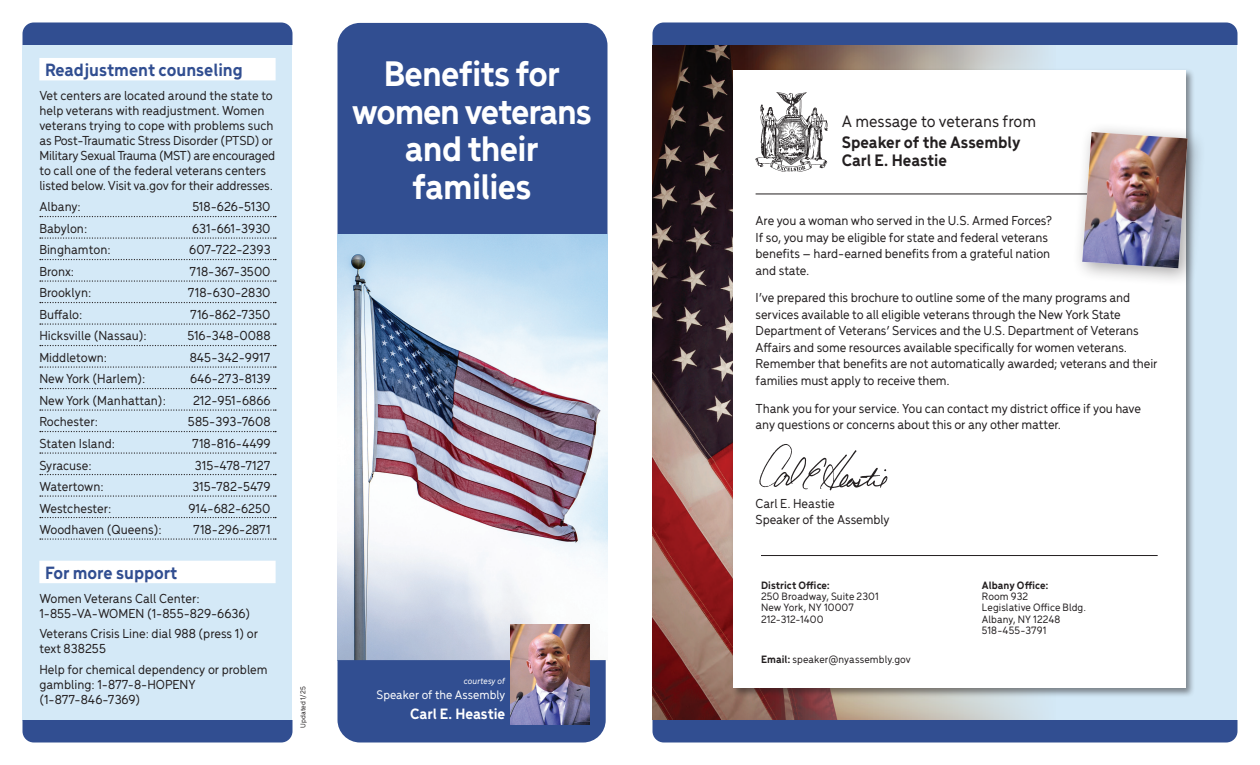
<style>
.page{position:relative;width:1260px;height:765px;background:#fff}
.page>*{position:absolute;margin:0;border:0;box-sizing:border-box;transform-origin:0 0}
.t1{font:700 37.5px/37.5px "Menca";letter-spacing:-.02em;color:#fff;text-align:center}
.t2{font:700 18.75px "Menca";color:#314e91}
.t3{font:700 17.5px/17.5px "Menca";color:#231f20}
.t4{font:500 17.5px "Menca";color:#231f20}
.t5{font:700 15.88px "Menca";color:#fff}
.t6{font:500 13.75px/15px "Menca";letter-spacing:-.005em;color:#231f20}
.t7{font:500 13px "Menca";color:#fff}
.t8{font:500 11.25px/11.2px "Menca";letter-spacing:.005em;color:#231f20}
.t9{font:700 11.25px "Menca";letter-spacing:.005em;color:#231f20}
.t10{font:italic 500 9.25px "Menca";color:#fff}
.t11{font:500 7.5px "Menca";color:#231f20}
.s1{font-weight:700}
</style>
<div class="page">
<div style="left:652px;top:45px;width:586px;height:675px;background:#d4e9f7"></div>
<img style="left:652px;top:45px;width:390px;height:675px">
<div style="left:731px;top:68px;width:464px;height:630px;background:#231f20;opacity:.5"></div>
<div style="left:733px;top:70px;width:453px;height:618px;background:#fff"></div>
<div style="left:652px;top:22px;width:586px;height:23px;background:#314e91"></div>
<div style="left:652px;top:720px;width:586px;height:22px;background:#314e91"></div>
<div style="left:22px;top:45px;width:270px;height:676px;background:#d4e9f7"></div>
<div style="left:39px;top:58px;width:237px;height:22px;background:#fff"></div>
<svg style="left:40px;top:216px;width:236px;height:1px"></svg>
<svg style="left:40px;top:237px;width:236px;height:2px"></svg>
<svg style="left:40px;top:259px;width:236px;height:1px"></svg>
<svg style="left:40px;top:280px;width:236px;height:2px"></svg>
<svg style="left:40px;top:302px;width:236px;height:1px"></svg>
<svg style="left:40px;top:323px;width:236px;height:2px"></svg>
<svg style="left:40px;top:345px;width:236px;height:1px"></svg>
<svg style="left:40px;top:366px;width:236px;height:2px"></svg>
<svg style="left:40px;top:388px;width:236px;height:1px"></svg>
<svg style="left:40px;top:409px;width:236px;height:2px"></svg>
<svg style="left:40px;top:431px;width:236px;height:1px"></svg>
<svg style="left:40px;top:452px;width:236px;height:2px"></svg>
<svg style="left:40px;top:474px;width:236px;height:1px"></svg>
<svg style="left:40px;top:495px;width:236px;height:2px"></svg>
<svg style="left:40px;top:517px;width:236px;height:1px"></svg>
<svg style="left:40px;top:538px;width:236px;height:2px"></svg>
<div style="left:39px;top:561px;width:237px;height:22px;background:#fff"></div>
<div style="left:22px;top:22px;width:270px;height:23px;background:#314e91"></div>
<div style="left:22px;top:720px;width:270px;height:22px;background:#314e91"></div>
<img style="left:338px;top:234px;width:270px;height:426px">
<hr style="left:761px;top:555px;width:397px;height:1px;background:#231f20">
<div style="left:338px;top:660px;width:268px;height:83px;background:#314e91"></div>
<div style="left:338px;top:23px;width:270px;height:211px;background:#314e91"></div>
<img style="left:756px;top:92px;width:72px;height:80px">
<hr style="left:756px;top:194px;width:396px;height:1px;background:#231f20">
<img style="left:511px;top:624px;width:79px;height:100px">
<div style="left:1072px;top:122px;width:135px;height:165px;background:#231f20;opacity:.4"></div>
<img style="left:1082px;top:132px;width:106px;height:136px">
<img style="left:759px;top:444px;width:129px;height:47px">
<h2 class="t2" style="left:45px;top:57px;width:199px">Readjustment counseling</h2>
<p class="t6" style="left:39px;top:87px;width:237px">Vet centers are located around the state to help veterans with readjustment. Women veterans trying to cope with problems such as Post-Traumatic Stress Disorder (PTSD) or Military Sexual Trauma (MST) are encouraged to call one of the federal veterans centers listed below. Visit va.gov for their addresses.</p>
<p class="t6" style="left:39px;top:199px;width:43px">Albany:</p>
<p class="t6" style="left:192px;top:199px;width:80px">518-626-5130</p>
<p class="t6" style="left:39px;top:220px;width:49px">Babylon:</p>
<p class="t6" style="left:192px;top:220px;width:80px">631-661-3930</p>
<p class="t6" style="left:39px;top:242px;width:73px">Binghamton:</p>
<p class="t6" style="left:189px;top:242px;width:83px">607-722-2393</p>
<p class="t6" style="left:39px;top:263px;width:36px">Bronx:</p>
<p class="t6" style="left:190px;top:263px;width:82px">718-367-3500</p>
<p class="t6" style="left:39px;top:285px;width:53px">Brooklyn:</p>
<p class="t6" style="left:188px;top:285px;width:84px">718-630-2830</p>
<p class="t6" style="left:39px;top:306px;width:45px">Buffalo:</p>
<p class="t6" style="left:190px;top:306px;width:82px">716-862-7350</p>
<p class="t6" style="left:39px;top:328px;width:109px">Hicksville (Nassau):</p>
<p class="t6" style="left:187px;top:328px;width:85px">516-348-0088</p>
<p class="t6" style="left:39px;top:349px;width:69px">Middletown:</p>
<p class="t6" style="left:190px;top:349px;width:82px">845-342-9917</p>
<p class="t6" style="left:39px;top:371px;width:108px">New York (Harlem):</p>
<p class="t6" style="left:190px;top:371px;width:82px">646-273-8139</p>
<p class="t6" style="left:39px;top:392px;width:128px">New York (Manhattan):</p>
<p class="t6" style="left:193px;top:392px;width:79px">212-951-6866</p>
<p class="t6" style="left:39px;top:414px;width:60px">Rochester:</p>
<p class="t6" style="left:188px;top:414px;width:84px">585-393-7608</p>
<p class="t6" style="left:39px;top:435px;width:77px">Staten Island:</p>
<p class="t6" style="left:192px;top:435px;width:80px">718-816-4499</p>
<p class="t6" style="left:39px;top:457px;width:54px">Syracuse:</p>
<p class="t6" style="left:195px;top:457px;width:77px">315-478-7127</p>
<p class="t6" style="left:39px;top:478px;width:66px">Watertown:</p>
<p class="t6" style="left:192px;top:478px;width:80px">315-782-5479</p>
<p class="t6" style="left:39px;top:500px;width:74px">Westchester:</p>
<p class="t6" style="left:188px;top:500px;width:84px">914-682-6250</p>
<p class="t6" style="left:39px;top:521px;width:124px">Woodhaven (Queens):</p>
<p class="t6" style="left:193px;top:521px;width:79px">718-296-2871</p>
<h2 class="t2" style="left:45px;top:560px;width:134px">For more support</h2>
<p class="t6" style="left:39px;top:590px;width:213px">Women Veterans Call Center:<br>1-855-VA-WOMEN (1-855-829-6636)</p>
<p class="t6" style="left:39px;top:625px;width:220px">Veterans Crisis Line: dial 988 (press 1) or text 838255</p>
<p class="t6" style="left:39px;top:661px;width:230px">Help for chemical dependency or problem gambling: 1-877-8-HOPENY (1-877-846-7369)</p>
<p class="t11" style="left:298px;top:728px;width:43px;rotate:-90deg">Updated 1/25</p>
<h1 class="t1" style="left:352px;top:53px;width:242px">Benefits for women veterans and their families</h1>
<p class="t10" style="left:464px;top:674px;width:43px">courtesy of</p>
<p class="t7" style="left:377px;top:686px;width:130px">Speaker of the Assembly</p>
<p class="t5" style="left:410px;top:703px;width:97px">Carl E. Heastie</p>
<p class="t4" style="left:842px;top:109px;width:196px">A message to veterans from</p>
<p class="t3" style="left:842px;top:133px;width:180px">Speaker of the Assembly<br>Carl E. Heastie</p>
<p class="t6" style="left:756px;top:212px;width:298px;line-height:16.5px">Are you a woman who served in the U.S. Armed Forces?<br>If so, you may be eligible for state and federal veterans benefits – hard-earned benefits from a grateful nation and state.</p>
<p class="t6" style="left:756px;top:289px;width:403px;line-height:16.5px">I’ve prepared this brochure to outline some of the many programs and services available to all eligible veterans through the New York State Department of Veterans’ Services and the U.S. Department of Veterans Affairs and some resources available specifically for women veterans.<br>Remember that benefits are not automatically awarded; veterans and their families must apply to receive them.</p>
<p class="t6" style="left:756px;top:399px;width:387px;line-height:16.5px">Thank you for your service. You can contact my district office if you have any questions or concerns about this or any other matter.</p>
<p class="t6" style="left:756px;top:494px;width:135px;line-height:16.5px">Carl E. Heastie<br>Speaker of the Assembly</p>
<p class="t9" style="left:761px;top:577px;width:71px">District Office:</p>
<p class="t8" style="left:761px;top:590px;width:119px">250 Broadway, Suite 2301<br>New York, NY 10007<br>212-312-1400</p>
<p class="t8" style="left:761px;top:653px;width:151px"><span class="s1">Email:</span> speaker@nyassembly.gov</p>
<p class="t9" style="left:982px;top:577px;width:68px">Albany Office:</p>
<p class="t8" style="left:982px;top:590px;width:106px">Room 932<br>Legislative Office Bldg.<br>Albany, NY 12248<br>518-455-3791</p>
</div>
